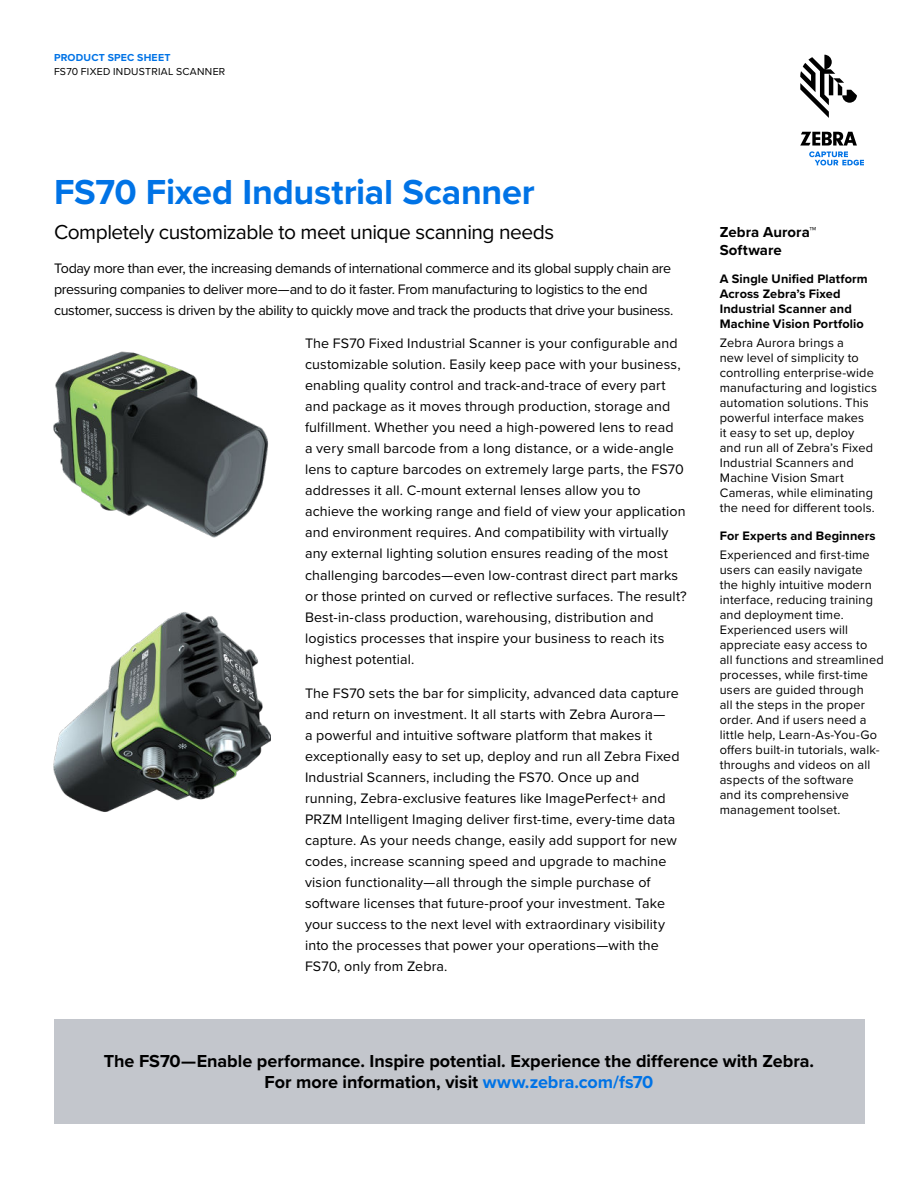
<style>
.page{position:relative;width:918px;height:1188px;background:#fff}
.page>*{position:absolute;margin:0;border:0;box-sizing:border-box;transform-origin:0 0}
.t1{font:700 36px "Proxima Nova";letter-spacing:-.01em;color:#0073e6}
.t2{font:21px "Proxima Nova";letter-spacing:-.025em;color:#000}
.t3{font:700 18px/21px "Proxima Nova";color:#000;text-align:center}
.t4{font:700 15px/18px "Proxima Nova";letter-spacing:.005em;color:#000}
.t5{font:14.25px/21px "Proxima Nova";letter-spacing:.01em;color:#000}
.t6{font:14.25px/21px "Proxima Nova";letter-spacing:-.02em;color:#000}
.t7{font:12.75px/15px "Proxima Nova";letter-spacing:.015em;color:#000}
.t8{font:700 12.75px/15px "Proxima Nova";letter-spacing:.01em;color:#000}
.t9{font:10.5px "Proxima Nova";letter-spacing:.025em;color:#000}
.t10{font:700 10.5px "Proxima Nova";letter-spacing:.02em;color:#0073e6}
.s1{color:#0073e6}
</style>
<div class="page">
<img style="left:53px;top:351px;width:216px;height:187px">
<img style="left:53px;top:612px;width:218px;height:200px">
<div style="left:54px;top:1019px;width:810px;height:105px;background:#c3c6cc"></div>
<svg style="left:800px;top:55px;width:57px;height:63px"></svg>
<svg style="left:800px;top:132px;width:64px;height:33px"></svg>
<p class="t10" style="left:54px;top:53px;width:118px">PRODUCT SPEC SHEET</p>
<p class="t9" style="left:54px;top:67px;width:173px">FS70 FIXED INDUSTRIAL SCANNER</p>
<h1 class="t1" style="left:54px;top:177px;width:482px">FS70 Fixed Industrial Scanner</h1>
<h2 class="t2" style="left:54px;top:223px;width:502px">Completely customizable to meet unique scanning needs</h2>
<p class="t6" style="left:54px;top:259px;width:621px">Today more than ever, the increasing demands of international commerce and its global supply chain are pressuring companies to deliver more—and to do it faster. From manufacturing to logistics to the end customer, success is driven by the ability to quickly move and track the products that drive your business.</p>
<p class="t5" style="left:305px;top:334px;width:383px">The FS70 Fixed Industrial Scanner is your configurable and customizable solution. Easily keep pace with your business, enabling quality control and track-and-trace of every part and package as it moves through production, storage and fulfillment. Whether you need a high-powered lens to read<br>a very small barcode from a long distance, or a wide-angle lens to capture barcodes on extremely large parts, the FS70 addresses it all. C-mount external lenses allow you to achieve the working range and field of view your application and environment requires. And compatibility with virtually any external lighting solution ensures reading of the most challenging barcodes—even low-contrast direct part marks or those printed on curved or reflective surfaces. The result?<br>Best-in-class production, warehousing, distribution and logistics processes that inspire your business to reach its highest potential.</p>
<p class="t5" style="left:305px;top:684px;width:376px">The FS70 sets the bar for simplicity, advanced data capture and return on investment. It all starts with Zebra Aurora—<br>a powerful and intuitive software platform that makes it exceptionally easy to set up, deploy and run all Zebra Fixed Industrial Scanners, including the FS70. Once up and running, Zebra-exclusive features like ImagePerfect+ and PRZM Intelligent Imaging deliver first-time, every-time data capture. As your needs change, easily add support for new codes, increase scanning speed and upgrade to machine vision functionality—all through the simple purchase of software licenses that future-proof your investment. Take your success to the next level with extraordinary visibility into the processes that power your operations—with the FS70, only from Zebra.</p>
<p class="t4" style="left:720px;top:224px;width:98px">Zebra Aurora™<br>Software</p>
<p class="t8" style="left:720px;top:272px;width:149px">A Single Unified Platform<br>Across Zebra’s Fixed<br>Industrial Scanner and<br>Machine Vision Portfolio</p>
<p class="t7" style="left:720px;top:336px;width:159px">Zebra Aurora brings a<br>new level of simplicity to controlling enterprise-wide manufacturing and logistics automation solutions. This powerful interface makes<br>it easy to set up, deploy and run all of Zebra’s Fixed<br>Industrial Scanners and<br>Machine Vision Smart<br>Cameras, while eliminating the need for different tools.</p>
<p class="t8" style="left:720px;top:529px;width:157px">For Experts and Beginners</p>
<p class="t7" style="left:720px;top:548px;width:165px">Experienced and first-time users can easily navigate the highly intuitive modern interface, reducing training and deployment time.<br>Experienced users will appreciate easy access to<br>all functions and streamlined processes, while first-time users are guided through<br>all the steps in the proper order. And if users need a little help, Learn-As-You-Go offers built-in tutorials, walk&shy;throughs and videos on all aspects of the software<br>and its comprehensive management toolset.</p>
<p class="t3" style="left:104px;top:1051px;width:712px">The FS70—Enable performance. Inspire potential. Experience the difference with Zebra.<br>For more information, visit <span class="s1">www.zebra.com/fs70</span></p>
</div>
